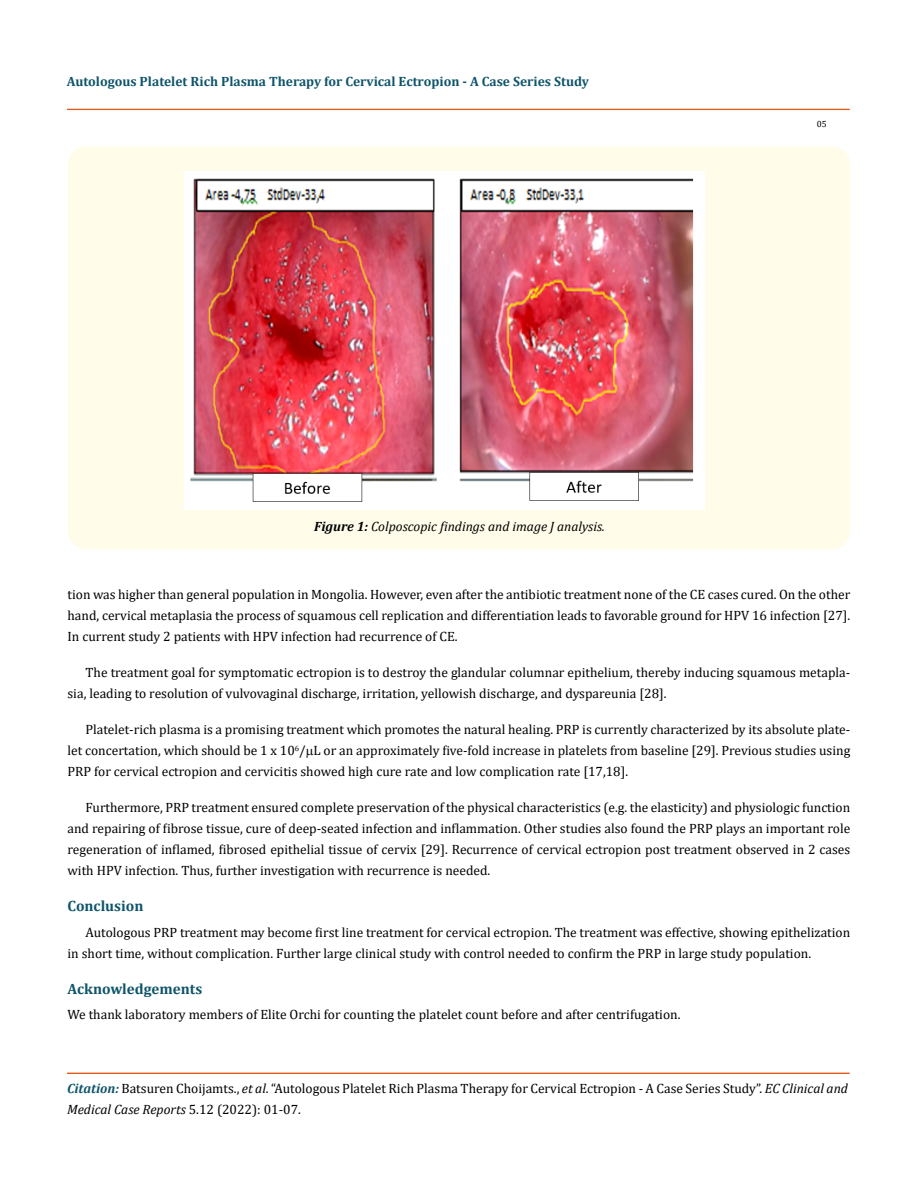
<style>
.page{position:relative;width:917px;height:1188px;background:#fff}
.page>*{position:absolute;margin:0;border:0;box-sizing:border-box;transform-origin:0 0}
.t1{font:700 15px "Cambria";color:#0e546a}
.t2{font:13.5px/21px "Cambria";color:#000}
.t3{font:700 13.5px "Cambria";color:#0e546a}
.t4{font:italic 13.5px "Cambria";color:#000}
.t5{font:9px "Cambria";color:#000}
.s1{font-weight:700}
.s2{font-weight:700;font-style:italic;color:#0e546a}
.s3{font-style:italic}
</style>
<div class="page">
<div style="left:67px;top:109px;width:782px;height:1px;border:1px solid #e05d1a"></div>
<div style="left:67px;top:1073px;width:782px;height:1px;border:1px solid #e05d1a"></div>
<div style="left:68px;top:147px;width:782px;height:402px;background:#fffde9;border-radius:18px"></div>
<img style="left:185px;top:172px;width:519px;height:338px">
<p class="t3" style="left:67px;top:72px;width:523px">Autologous Platelet Rich Plasma Therapy for Cervical Ectropion - A Case Series Study</p>
<p class="t4" style="left:314px;top:517px;width:292px"><span class="s1">Figure 1:</span> Colposcopic findings and image J analysis.</p>
<p class="t5" style="left:816px;top:118px;width:11px">05</p>
<p class="t2" style="left:68px;top:584px;width:784px;text-align:justify">tion was higher than general population in Mongolia. However, even after the antibiotic treatment none of the CE cases cured. On the other hand, cervical metaplasia the process of squamous cell replication and differentiation leads to favorable ground for HPV 16 infection [27].<br>In current study 2 patients with HPV infection had recurrence of CE.</p>
<p class="t2" style="left:67px;top:662px;width:784px;text-indent:18px">The treatment goal for symptomatic ectropion is to destroy the glandular columnar epithelium, thereby inducing squamous metapla&shy;sia, leading to resolution of vulvovaginal discharge, irritation, yellowish discharge, and dyspareunia [28].</p>
<p class="t2" style="left:67px;top:719px;width:784px;text-align:justify;text-indent:18px">Platelet-rich plasma is a promising treatment which promotes the natural healing. PRP is currently characterized by its absolute plate&shy;let concertation, which should be 1 x 10<sup>6</sup>/ L or an approximately five-fold increase in platelets from baseline [29]. Previous studies using PRP for cervical ectropion and cervicitis showed high cure rate and low complication rate [17,18].</p>
<p class="t2" style="left:67px;top:797px;width:784px;text-align:justify;text-indent:18px">Furthermore, PRP treatment ensured complete preservation of the physical characteristics (e.g. the elasticity) and physiologic function and repairing of fibrose tissue, cure of deep-seated infection and inflammation. Other studies also found the PRP plays an important role regeneration of inflamed, fibrosed epithelial tissue of cervix [29]. Recurrence of cervical ectropion post treatment observed in 2 cases with HPV infection. Thus, further investigation with recurrence is needed.</p>
<p class="t1" style="left:68px;top:895px;width:77px">Conclusion</p>
<p class="t2" style="left:68px;top:921px;width:784px;text-indent:18px">Autologous PRP treatment may become first line treatment for cervical ectropion. The treatment was effective, showing epithelization in short time, without complication. Further large clinical study with control needed to confirm the PRP in large study population.</p>
<p class="t1" style="left:68px;top:978px;width:136px">Acknowledgements</p>
<p class="t2" style="left:68px;top:1004px;width:614px">We thank laboratory members of Elite Orchi for counting the platelet count before and after centrifugation.</p>
<p class="t2" style="left:67px;top:1078px;width:782px"><span class="s2">Citation:</span> Batsuren Choijamts., <span class="s3">et al</span>. “Autologous Platelet Rich Plasma Therapy for Cervical Ectropion - A Case Series Study”. <span class="s3">EC Clinical and<br>Medical Case Reports</span> 5.12 (2022): 01-07.</p>
</div>
